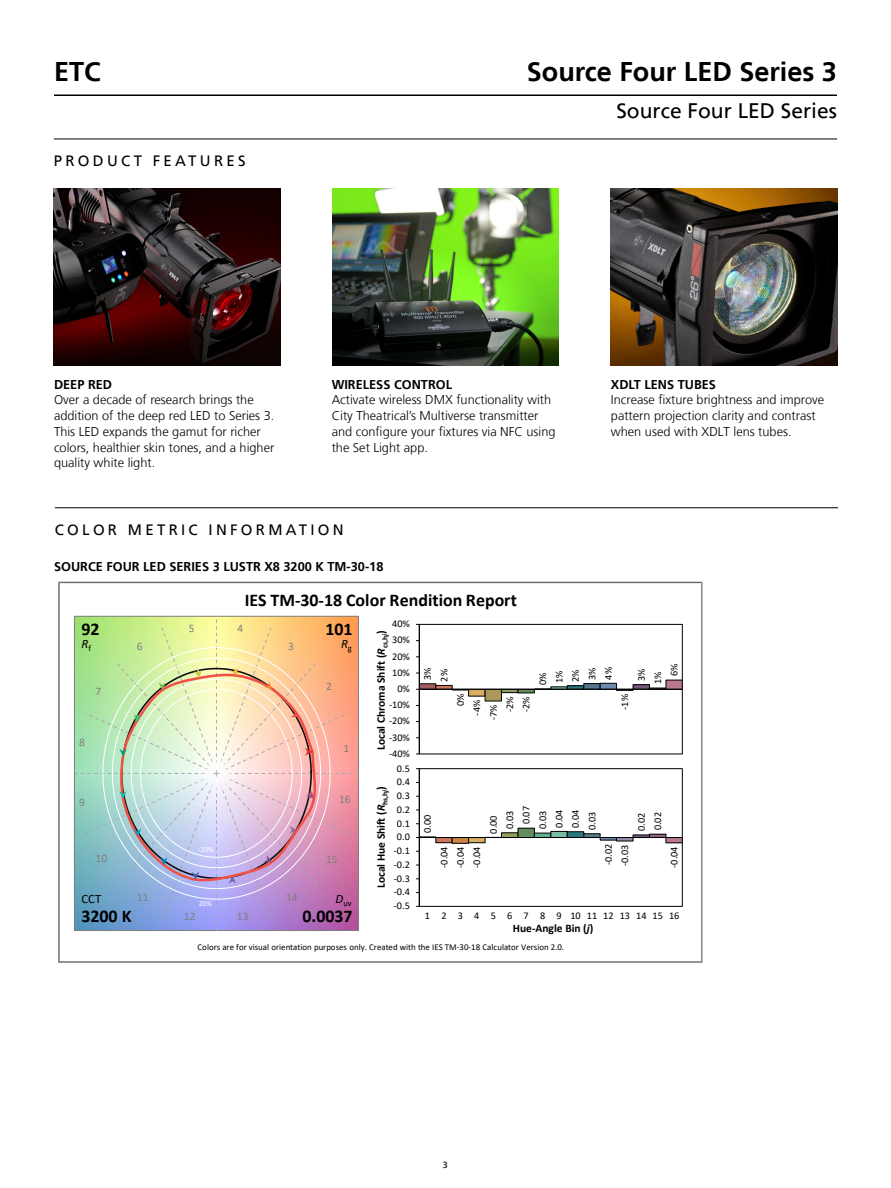
<style>
.page{position:relative;width:891px;height:1188px;background:#fff}
.page>*{position:absolute;margin:0;border:0;box-sizing:border-box;transform-origin:0 0}
.t1{font:700 27px "Frutiger LT";color:#000}
.t2{font:21px "Frutiger LT";color:#000}
.t3{font:700 17.85px "Calibri";color:#000}
.t4{font:15px "Frutiger LT";letter-spacing:.22em;color:#000}
.t5{font:300 12.75px/15.8px "Frutiger LT";color:#000}
.t6{font:700 12.75px "Frutiger LT";color:#000}
.t7{font:italic 12.75px "Calibri";color:#000}
.t8{font:12.75px "Calibri";color:#000}
.t9{font:700 11.55px "Calibri";letter-spacing:-.005em;color:#000}
.t10{font:11.55px "Calibri";color:#7f7f7f}
.t11{font:10.2px/16.5px "Calibri";color:#000}
.t12{font:9px "Frutiger LT";color:#000}
.t13{font:8.85px "Calibri";letter-spacing:-.005em;color:#000}
.t14{font:8.55px "Calibri";color:#000}
.t15{font:7.65px "Calibri";color:#fff}
.s1{font-style:italic}
</style>
<div class="page">
<hr style="left:54px;top:94px;width:783px;height:2px;background:#000">
<hr style="left:54px;top:139px;width:783px;height:1px;background:#000">
<hr style="left:55px;top:507px;width:783px;height:1px;background:#000">
<img style="left:54px;top:188px;width:226px;height:178px">
<img style="left:332px;top:188px;width:227px;height:178px">
<img style="left:611px;top:188px;width:226px;height:178px">
<svg style="left:59px;top:582px;width:643px;height:381px"></svg>
<img style="left:76px;top:618px;width:281px;height:311px">
<div style="left:74px;top:616px;width:285px;height:315px;border:1px solid #7f7f7f"></div>
<svg style="left:102px;top:884px;width:229px;height:16px;background:#a59fda"></svg>
<svg style="left:112px;top:884px;width:209px;height:5px"></svg>
<img style="left:85px;top:619px;width:274px;height:265px">
<h1 class="t1" style="left:54px;top:56px;width:48px">ETC</h1>
<p class="t4" style="left:54px;top:152px;width:193px">PRODUCT FEATURES</p>
<h1 class="t1" style="left:527px;top:56px;width:312px">Source Four LED Series 3</h1>
<h2 class="t2" style="left:616px;top:98px;width:222px">Source Four LED Series</h2>
<p class="t6" style="left:54px;top:377px;width:60px">DEEP RED</p>
<p class="t5" style="left:54px;top:392px;width:222px">Over a decade of research brings the addition of the deep red LED to Series 3.<br>This LED expands the gamut for richer colors, healthier skin tones, and a higher quality white light.</p>
<p class="t6" style="left:332px;top:377px;width:122px">WIRELESS CONTROL</p>
<p class="t5" style="left:332px;top:392px;width:225px">Activate wireless DMX functionality with City Theatrical’s Multiverse transmitter and configure your fixtures via NFC using the Set Light app.</p>
<p class="t6" style="left:611px;top:377px;width:107px">XDLT LENS TUBES</p>
<p class="t5" style="left:611px;top:392px;width:215px">Increase fixture brightness and improve pattern projection clarity and contrast when used with XDLT lens tubes.</p>
<p class="t4" style="left:55px;top:521px;width:290px">COLOR METRIC INFORMATION</p>
<p class="t6" style="left:54px;top:559px;width:331px">SOURCE FOUR LED SERIES 3 LUSTR X8 3200 K TM-30-18</p>
<h3 class="t3" style="left:245px;top:587px;width:274px">IES TM-30-18 Color Rendition Report</h3>
<h3 class="t3" style="left:82px;top:616px;width:20px">92</h3>
<p class="t10" style="left:189px;top:620px;width:7px">5</p>
<p class="t10" style="left:237px;top:620px;width:7px">4</p>
<h3 class="t3" style="left:325px;top:616px;width:29px">101</h3>
<p class="t7" style="left:82px;top:635px;width:11px">R<sub>f</sub></p>
<p class="t7" style="left:341px;top:635px;width:12px">R<sub>g</sub></p>
<p class="t10" style="left:137px;top:638px;width:7px">6</p>
<p class="t10" style="left:288px;top:638px;width:7px">3</p>
<p class="t10" style="left:96px;top:683px;width:7px">7</p>
<p class="t10" style="left:79px;top:735px;width:7px">8</p>
<p class="t10" style="left:326px;top:678px;width:7px">2</p>
<p class="t10" style="left:343px;top:740px;width:7px">1</p>
<p class="t11" style="left:392px;top:615px;width:19px">40%</p>
<p class="t9" style="left:373px;top:750px;width:121px;rotate:-90deg">Local Chroma Shift (<span class="s1">R</span><sub>cs,h</sub><sub>j</sub>)</p>
<p class="t11" style="left:392px;top:632px;width:19px">30%</p>
<p class="t11" style="left:392px;top:648px;width:19px">20%</p>
<p class="t11" style="left:392px;top:664px;width:19px">10%</p>
<p class="t11" style="left:397px;top:680px;width:14px">0%</p>
<p class="t11" style="left:389px;top:696px;width:22px">-10%</p>
<p class="t11" style="left:389px;top:713px;width:22px">-20%</p>
<p class="t11" style="left:389px;top:729px;width:22px">-30%</p>
<p class="t11" style="left:389px;top:745px;width:22px">-40%</p>
<p class="t11" style="left:419px;top:682px;width:16px;rotate:-90deg">3%<br>2%</p>
<p class="t11" style="left:452px;top:706px;width:14px;rotate:-90deg">0%</p>
<p class="t11" style="left:468px;top:716px;width:17px;rotate:-90deg">-4%</p>
<p class="t11" style="left:485px;top:720px;width:17px;rotate:-90deg">-7%</p>
<p class="t11" style="left:501px;top:712px;width:17px;rotate:-90deg">-2%</p>
<p class="t11" style="left:518px;top:712px;width:17px;rotate:-90deg">-2%</p>
<p class="t11" style="left:397px;top:760px;width:15px">0.5</p>
<p class="t11" style="left:534px;top:685px;width:20px;text-align:center;rotate:-90deg">0%<br>1%<br>2%<br>3%<br>4%</p>
<p class="t11" style="left:616px;top:710px;width:17px;rotate:-90deg">-1%</p>
<p class="t11" style="left:633px;top:681px;width:14px;rotate:-90deg">3%</p>
<p class="t11" style="left:649px;top:684px;width:14px;rotate:-90deg">1%</p>
<p class="t11" style="left:666px;top:676px;width:14px;rotate:-90deg">6%</p>
<p class="t10" style="left:79px;top:794px;width:7px">9</p>
<p class="t15" style="left:198px;top:844px;width:17px">-20%</p>
<p class="t10" style="left:339px;top:791px;width:13px">16</p>
<p class="t10" style="left:96px;top:850px;width:13px">10</p>
<p class="t10" style="left:326px;top:851px;width:13px">15</p>
<p class="t10" style="left:137px;top:890px;width:13px">11</p>
<p class="t10" style="left:184px;top:908px;width:13px">12</p>
<p class="t10" style="left:237px;top:908px;width:13px">13</p>
<p class="t10" style="left:286px;top:890px;width:13px">14</p>
<p class="t14" style="left:336px;top:898px;width:18px"><sup>D</sup>uv</p>
<p class="t8" style="left:82px;top:890px;width:21px">CCT</p>
<p class="t15" style="left:199px;top:899px;width:15px">20%</p>
<h3 class="t3" style="left:82px;top:903px;width:52px">3200 K</h3>
<h3 class="t3" style="left:303px;top:903px;width:51px">0.0037</h3>
<p class="t11" style="left:397px;top:773px;width:15px">0.4</p>
<p class="t9" style="left:373px;top:888px;width:104px;rotate:-90deg">Local Hue Shift (<span class="s1">R</span><sub>hs,h</sub><sub>j</sub>)</p>
<p class="t11" style="left:397px;top:787px;width:15px">0.3</p>
<p class="t11" style="left:397px;top:801px;width:15px">0.2</p>
<p class="t11" style="left:397px;top:815px;width:15px">0.1</p>
<p class="t11" style="left:397px;top:828px;width:15px">0.0</p>
<p class="t11" style="left:394px;top:842px;width:18px">-0.1</p>
<p class="t11" style="left:394px;top:856px;width:18px">-0.2</p>
<p class="t11" style="left:394px;top:870px;width:18px">-0.3</p>
<p class="t11" style="left:394px;top:884px;width:18px">-0.4</p>
<p class="t11" style="left:394px;top:897px;width:18px">-0.5</p>
<p class="t11" style="left:419px;top:833px;width:20px;rotate:-90deg">0.00</p>
<p class="t11" style="left:436px;top:868px;width:24px;text-align:justify;rotate:-90deg">-0.04 -0.04 -0.04</p>
<p class="t11" style="left:485px;top:834px;width:20px;rotate:-90deg">0.00</p>
<p class="t11" style="left:501px;top:829px;width:20px;rotate:-90deg">0.03</p>
<p class="t11" style="left:518px;top:824px;width:20px;rotate:-90deg">0.07</p>
<p class="t11" style="left:534px;top:829px;width:20px;rotate:-90deg">0.03</p>
<p class="t11" style="left:551px;top:828px;width:20px;rotate:-90deg">0.04</p>
<p class="t11" style="left:567px;top:828px;width:20px;rotate:-90deg">0.04</p>
<p class="t11" style="left:583px;top:830px;width:20px;rotate:-90deg">0.03</p>
<p class="t11" style="left:600px;top:866px;width:24px;rotate:-90deg">-0.02 -0.03</p>
<p class="t11" style="left:633px;top:831px;width:20px;rotate:-90deg">0.02<br>0.02</p>
<p class="t11" style="left:666px;top:868px;width:23px;rotate:-90deg">-0.04</p>
<p class="t11" style="left:425px;top:907px;width:256px">1 2 3 4 5 6 7 8 9 10111213141516</p>
<p class="t9" style="left:513px;top:920px;width:82px">Hue-Angle Bin (<span class="s1">j</span>)</p>
<p class="t13" style="left:198px;top:941px;width:368px">Colors are for visual orientation purposes only. Created with the IES TM-30-18 Calculator Version 2.0.</p>
<p class="t12" style="left:443px;top:1159px;width:7px">3</p>
</div>
